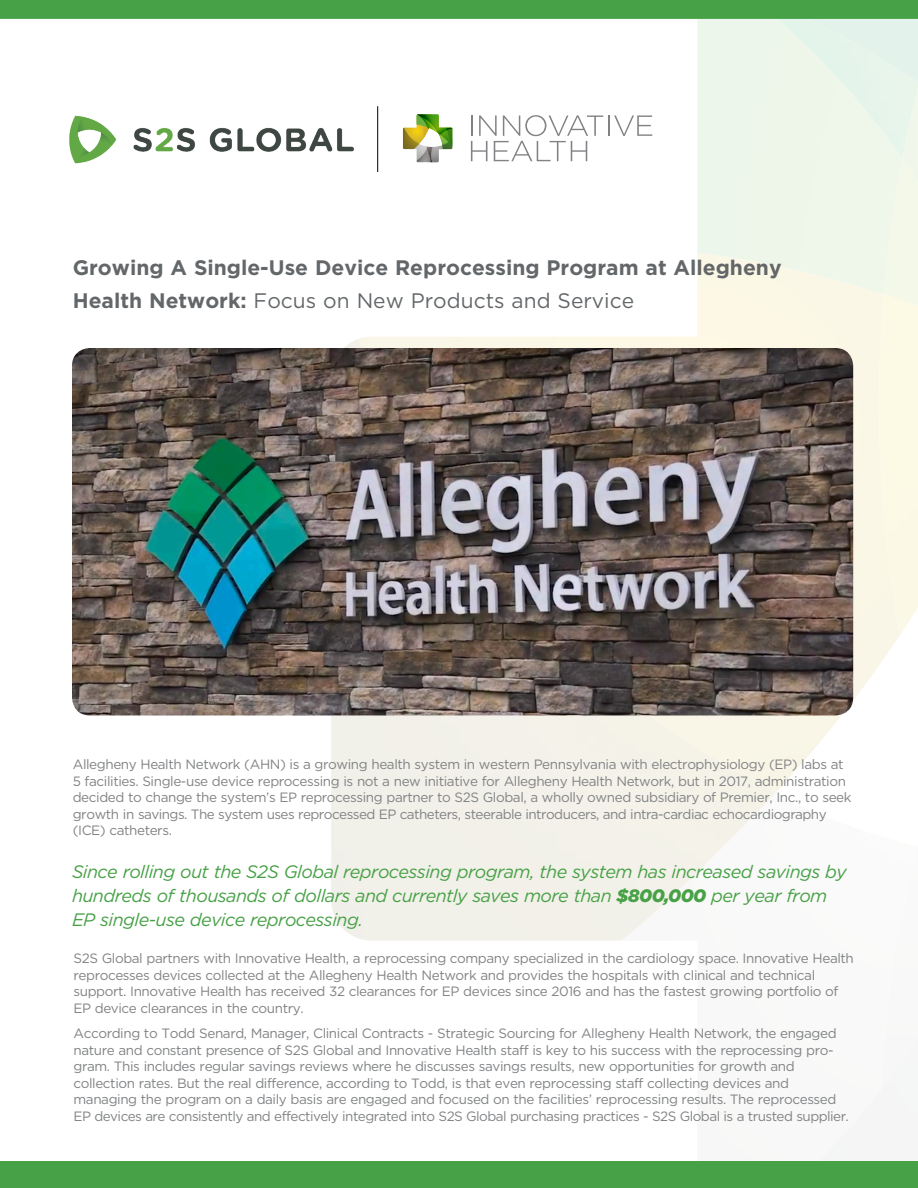
<style>
.page{position:relative;width:918px;height:1188px;background:#fff}
.page>*{position:absolute;margin:0;border:0;box-sizing:border-box;transform-origin:0 0}
.Chart_Head{font:700 21px/33px "Gotham";color:#646769}
.Chart_Head-2{font:italic 18px/24px "Gotham";letter-spacing:-.03em;color:#47a146}
.Chart_Head-3{font:13.5px/16.5px "Gotham";letter-spacing:-.03em;color:#808284}
.s1{font-weight:400}
.s2{font-weight:900}
</style>
<div class="page">
<svg style="left:331px;top:19px;width:382px;height:922px"></svg>
<svg style="left:621px;top:792px;width:92px;height:149px"></svg>
<svg style="left:358px;top:253px;width:355px;height:539px"></svg>
<svg style="left:339px;top:344px;width:9px;height:4px"></svg>
<img style="left:713px;top:19px;width:186px;height:838px">
<div style="left:873px;top:294px;width:45px;height:342px;background:#fbf8e6"></div>
<div style="left:884px;top:159px;width:19px;height:177px;background:#f4f8e9"></div>
<div style="left:742px;top:83px;width:161px;height:76px;background:#eef6ea"></div>
<div style="left:721px;top:19px;width:197px;height:64px;background:#e8f5eb"></div>
<img style="left:903px;top:83px;width:15px;height:338px">
<img style="left:882px;top:847px;width:17px;height:10px">
<div style="left:0;top:0;width:918px;height:19px;background:#47a146"></div>
<div style="left:0;top:1161px;width:918px;height:27px;background:#47a146"></div>
<img style="left:72px;top:348px;width:781px;height:368px">
<svg style="left:403px;top:114px;width:49px;height:48px"></svg>
<svg style="left:471px;top:115px;width:181px;height:46px"></svg>
<img style="left:69px;top:113px;width:290px;height:53px">
<hr style="left:377px;top:106px;width:1px;height:66px;background:#000">
<p class="Chart_Head" style="left:73px;top:250px;width:710px">Growing A Single-Use Device Reprocessing Program at Allegheny<br>Health Network: <span class="s1">Focus on New Products and Service</span></p>
<p class="Chart_Head-3" style="left:73px;top:756px;width:780px">Allegheny Health Network (AHN) is a growing health system in western Pennsylvania with electrophysiology (EP) labs at 5 facilities. Single-use device reprocessing is not a new initiative for Allegheny Health Network, but in 2017, administration decided to change the system’s EP reprocessing partner to S2S Global, a wholly owned subsidiary of Premier, Inc., to seek growth in savings. The system uses reprocessed EP catheters, steerable introducers, and intra-cardiac echocardiography (ICE) catheters.</p>
<p class="Chart_Head-2" style="left:72px;top:859px;width:776px">Since rolling out the S2S Global reprocessing program, the system has increased savings by hundreds of thousands of dollars and currently saves more than <span class="s2">$800,000</span> per year from<br>EP single-use device reprocessing.</p>
<p class="Chart_Head-3" style="left:74px;top:950px;width:782px">S2S Global partners with Innovative Health, a reprocessing company specialized in the cardiology space. Innovative Health reprocesses devices collected at the Allegheny Health Network and provides the hospitals with clinical and technical support. Innovative Health has received 32 clearances for EP devices since 2016 and has the fastest growing portfolio of EP device clearances in the country.</p>
<p class="Chart_Head-3" style="left:74px;top:1025px;width:777px">According to Todd Senard, Manager, Clinical Contracts - Strategic Sourcing for Allegheny Health Network, the engaged nature and constant presence of S2S Global and Innovative Health staff is key to his success with the reprocessing pro&shy;gram. This includes regular savings reviews where he discusses savings results, new opportunities for growth and collection rates. But the real difference, according to Todd, is that even reprocessing staff collecting devices and managing the program on a daily basis are engaged and focused on the facilities’ reprocessing results. The reprocessed EP devices are consistently and effectively integrated into S2S Global purchasing practices - S2S Global is a trusted supplier.</p>
</div>
